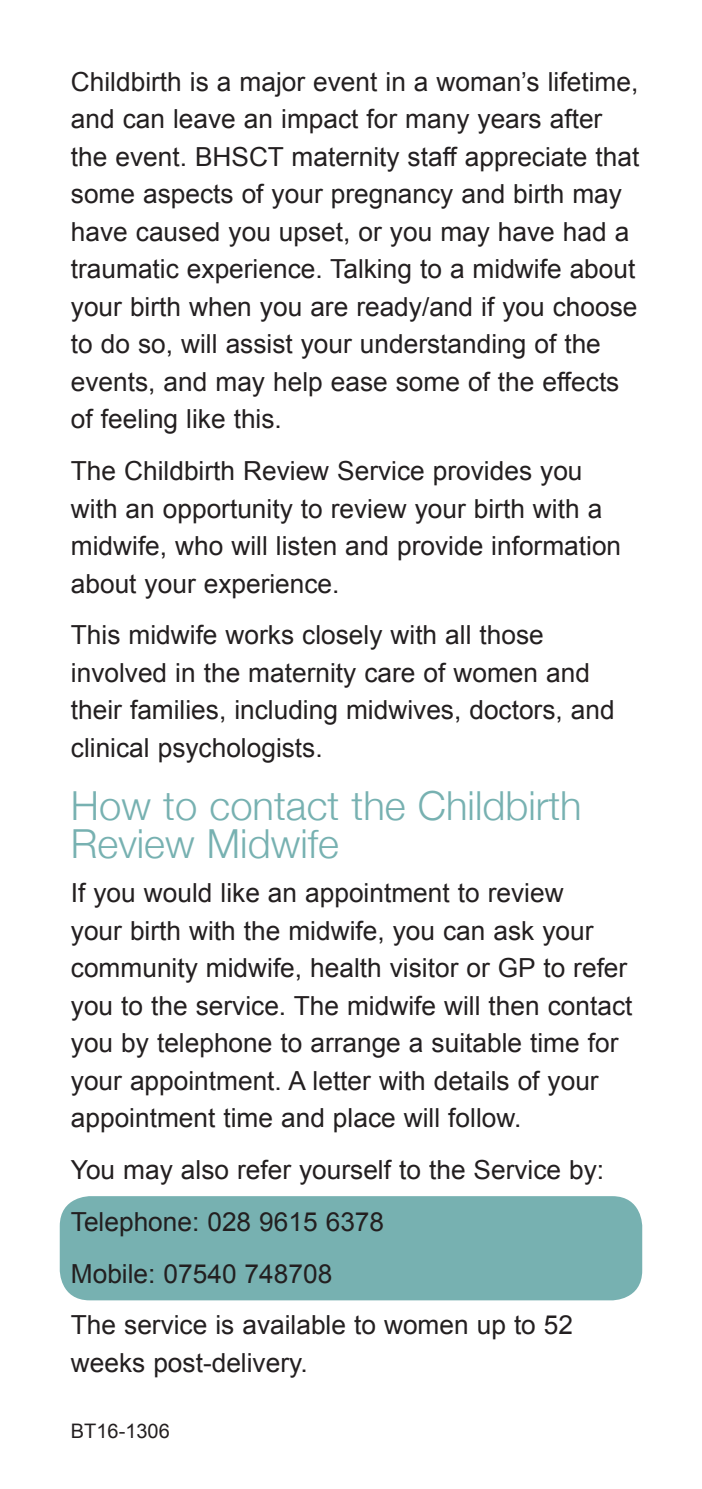
<style>
.page{position:relative;width:702px;height:1489px;background:#fff}
.page>*{position:absolute;margin:0;border:0;box-sizing:border-box;transform-origin:0 0}
.subhead{font:300 40px/37.5px "Helvetica Neue";color:#77b1b1}
.Body_text{font:26.25px/37.5px "Arial";color:#231f20}
.t1{font:20px "Arial";color:#231f20}
</style>
<div class="page">
<div style="left:60px;top:1196px;width:582px;height:104px;background:#77b1b1;border-radius:30px"></div>
<p class="Body_text" style="left:71px;top:63px;width:570px">Childbirth is a major event in a woman’s lifetime, and can leave an impact for many years after the event. BHSCT maternity staff appreciate that some aspects of your pregnancy and birth may have caused you upset, or you may have had a traumatic experience. Talking to a midwife about your birth when you are ready/and if you choose to do so, will assist your understanding of the events, and may help ease some of the effects of feeling like this.</p>
<p class="Body_text" style="left:71px;top:452px;width:551px">The Childbirth Review Service provides you with an opportunity to review your birth with a midwife, who will listen and provide information about your experience.</p>
<p class="Body_text" style="left:71px;top:616px;width:545px">This midwife works closely with all those involved in the maternity care of women and their families, including midwives, doctors, and clinical psychologists.</p>
<p class="subhead" style="left:71px;top:784px;width:512px">How to contact the Childbirth<br>Review Midwife</p>
<p class="Body_text" style="left:71px;top:874px;width:563px">If you would like an appointment to review<br>your birth with the midwife, you can ask your community midwife, health visitor or GP to refer you to the service. The midwife will then contact you by telephone to arrange a suitable time for your appointment. A letter with details of your appointment time and place will follow.</p>
<p class="Body_text" style="left:71px;top:1151px;width:535px">You may also refer yourself to the Service by:</p>
<p class="Body_text" style="left:71px;top:1202px;width:315px">Telephone: 028 9615 6378</p>
<p class="Body_text" style="left:71px;top:1254px;width:263px">Mobile: 07540 748708</p>
<p class="Body_text" style="left:71px;top:1306px;width:503px">The service is available to women up to 52 weeks post-delivery.</p>
<p class="t1" style="left:71px;top:1417px;width:100px">BT16-1306</p>
</div>
